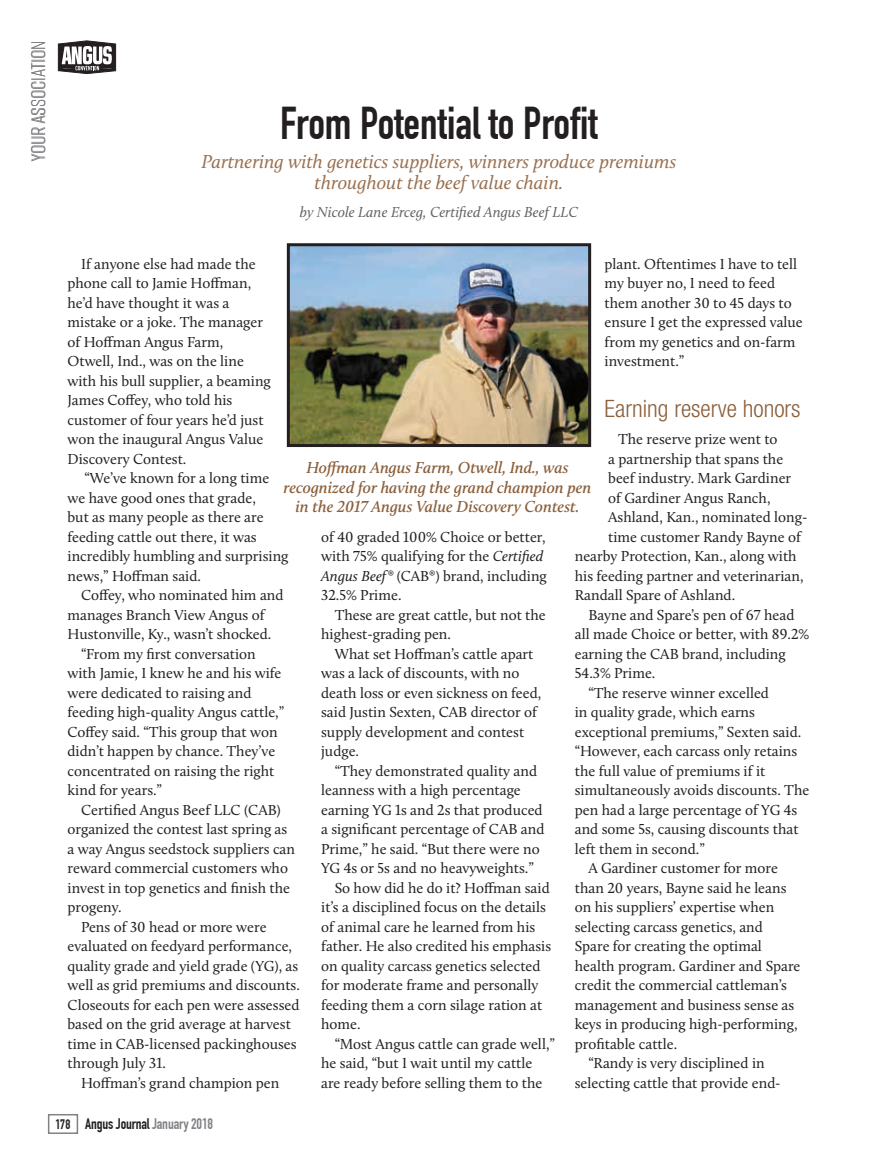
<style>
.page{position:relative;width:878px;height:1168px;background:#fff}
.page>*{position:absolute;margin:0;border:0;box-sizing:border-box;transform-origin:0 0}
.t1{font:700 45px "DIN Condensed";color:#231f20}
.Text{font:300 condensed 24px "Helvetica Neue LT Std";color:#8b603c}
.t2{font:italic 19.5px/21px "Calluna";color:#9a7050;text-align:center}
.t3{font:300 19.5px "Rift";color:#808285}
.t4{font:300 19.5px "Rift";letter-spacing:.01em;color:#636366}
.t5{font:italic 600 16.5px/19.5px "Calluna";color:#8b603c;text-align:center}
.Body_Main_no_Space{font:15px/19.5px "Calluna";color:#231f20}
.t6{font:italic 15px "Calluna";color:#636366}
.t7{font:700 15px "DIN Condensed";letter-spacing:-.01em;color:#231f20}
.s1{font-style:italic}
.s2{font-size:13.5px}
.s3{color:#808285}
</style>
<div class="page">
<img style="left:291px;top:247px;width:296px;height:196px">
<div style="left:287px;top:243px;width:304px;height:204px;border:3px solid #231f20"></div>
<svg style="left:58px;top:41px;width:58px;height:33px"></svg>
<div style="left:48px;top:1114px;width:30px;height:20px;border:2px solid #808285"></div>
<h3 class="t3" style="left:25px;top:161px;width:122px;rotate:-90deg">Your Association</h3>
<p class="t4" style="left:25px;top:154px;width:115px;rotate:-90deg">OUR SSOCIATION</p>
<p class="t1" style="left:280px;top:97px;width:319px">From Potential to Profit</p>
<p class="t2" style="left:201px;top:151px;width:476px">Partnering with genetics suppliers, winners produce premiums throughout the beef value chain.</p>
<p class="t6" style="left:300px;top:203px;width:279px">by Nicole Lane Erceg, Certified Angus Beef LLC</p>
<p class="Body_Main_no_Space" style="left:68px;top:254px;width:205px;text-indent:14px">If anyone else had made the phone call to Jamie Hoffman, he’d have thought it was a mistake or a joke. The manager of Hoffman Angus Farm,<br>Otwell, Ind., was on the line with his bull supplier, a beaming<br>James Coffey, who told his customer of four years he’d just won the inaugural Angus Value<br>Discovery Contest.</p>
<p class="Body_Main_no_Space" style="left:68px;top:468px;width:222px;text-indent:17px">“We’ve known for a long time we have good ones that grade,<br>but as many people as there are feeding cattle out there, it was incredibly humbling and surprising news,” Hoffman said.</p>
<p class="Body_Main_no_Space" style="left:68px;top:585px;width:217px;text-indent:14px">Coffey, who nominated him and manages Branch View Angus of<br>Hustonville, Ky., wasn’t shocked.</p>
<p class="Body_Main_no_Space" style="left:68px;top:644px;width:218px;text-indent:14px">“From my first conversation with Jamie, I knew he and his wife were dedicated to raising and feeding high-quality Angus cattle,”<br>Coffey said. “This group that won didn’t happen by chance. They’ve concentrated on raising the right kind for years.”</p>
<p class="Body_Main_no_Space" style="left:68px;top:800px;width:229px;text-indent:14px">Certified Angus Beef LLC (CAB) organized the contest last spring as a way Angus seedstock suppliers can reward commercial customers who invest in top genetics and finish the progeny.</p>
<p class="Body_Main_no_Space" style="left:68px;top:917px;width:234px;text-indent:14px">Pens of 30 head or more were evaluated on feedyard performance, quality grade and yield grade (YG), as well as grid premiums and discounts.<br>Closeouts for each pen were assessed based on the grid average at harvest time in CAB-licensed packinghouses through July 31.</p>
<p class="Body_Main_no_Space" style="left:81px;top:1073px;width:200px">Hoffman’s grand champion pen</p>
<p class="Body_Main_no_Space" style="left:604px;top:254px;width:200px">plant. Oftentimes I have to tell my buyer no, I need to feed them another 30 to 45 days to ensure I get the expressed value from my genetics and on-farm investment.”</p>
<p class="Text" style="left:604px;top:395px;width:197px">Earning reserve honors</p>
<p class="Body_Main_no_Space" style="left:618px;top:429px;width:161px">The reserve prize went to</p>
<p class="Body_Main_no_Space" style="left:608px;top:449px;width:176px">a partnership that spans the</p>
<p class="Body_Main_no_Space" style="left:608px;top:468px;width:184px">beef industry. Mark Gardiner</p>
<p class="Body_Main_no_Space" style="left:608px;top:488px;width:164px">of Gardiner Angus Ranch,</p>
<p class="Body_Main_no_Space" style="left:608px;top:507px;width:201px">Ashland, Kan., nominated long-</p>
<p class="Body_Main_no_Space" style="left:608px;top:527px;width:194px">time customer Randy Bayne of</p>
<p class="Body_Main_no_Space" style="left:574px;top:546px;width:223px">nearby Protection, Kan., along with</p>
<p class="Body_Main_no_Space" style="left:574px;top:566px;width:230px">his feeding partner and veterinarian,</p>
<p class="Body_Main_no_Space" style="left:574px;top:585px;width:162px">Randall Spare of Ashland.</p>
<p class="Body_Main_no_Space" style="left:574px;top:605px;width:236px;text-indent:14px">Bayne and Spare’s pen of 67 head all made Choice or better, with 89.2% earning the CAB brand, including<br>54.3% Prime.</p>
<p class="Body_Main_no_Space" style="left:574px;top:683px;width:236px;text-indent:14px">“The reserve winner excelled<br>in quality grade, which earns exceptional premiums,” Sexten said. “However, each carcass only retains the full value of premiums if it simultaneously avoids discounts. The pen had a large percentage of YG 4s and some 5s, causing discounts that left them in second.”</p>
<p class="Body_Main_no_Space" style="left:574px;top:858px;width:227px;text-indent:14px">A Gardiner customer for more than 20 years, Bayne said he leans on his suppliers’ expertise when selecting carcass genetics, and<br>Spare for creating the optimal health program. Gardiner and Spare credit the commercial cattleman’s management and business sense as keys in producing high-performing, profitable cattle.</p>
<p class="Body_Main_no_Space" style="left:574px;top:1053px;width:207px;text-align:center">“Randy is very disciplined in selecting cattle that provide end-</p>
<p class="t5" style="left:283px;top:458px;width:309px">Hoffman Angus Farm, Otwell, Ind., was recognized for having the grand champion pen in the 2017 Angus Value Discovery Contest.</p>
<p class="Body_Main_no_Space" style="left:321px;top:527px;width:227px">of 40 graded 100% Choice or better, with 75% qualifying for the <span class="s1">Certified<br>Angus Beef®</span> (CAB®) brand, including<br>32.5% Prime.</p>
<p class="Body_Main_no_Space" style="left:321px;top:605px;width:226px;text-indent:14px">These are great cattle, but not the highest-grading pen.</p>
<p class="Body_Main_no_Space" style="left:321px;top:644px;width:222px;text-indent:14px">What set Hoffman’s cattle apart was a lack of discounts, with no death loss or even sickness on feed, said Justin Sexten, CAB director of supply development and contest judge.</p>
<p class="Body_Main_no_Space" style="left:321px;top:761px;width:225px;text-indent:14px">“They demonstrated quality and leanness with a high percentage earning YG 1s and 2s that produced a significant percentage of CAB and Prime,” he said. “But there were no YG 4s or 5s and no heavyweights.”</p>
<p class="Body_Main_no_Space" style="left:321px;top:878px;width:231px;text-indent:14px">So how did he do it? Hoffman said it’s a disciplined focus on the details of animal care he learned from his father. He also credited his emphasis on quality carcass genetics selected for moderate frame and personally feeding them a corn silage ration at home.</p>
<p class="Body_Main_no_Space" style="left:321px;top:1034px;width:235px;text-indent:14px">“Most Angus cattle can grade well,” he said, “but I wait until my cattle are ready before selling them to the</p>
<p class="t7" style="left:55px;top:1115px;width:159px"><span class="s2">178</span> Angus Journal <span class="s3">January 2018</span></p>
</div>
